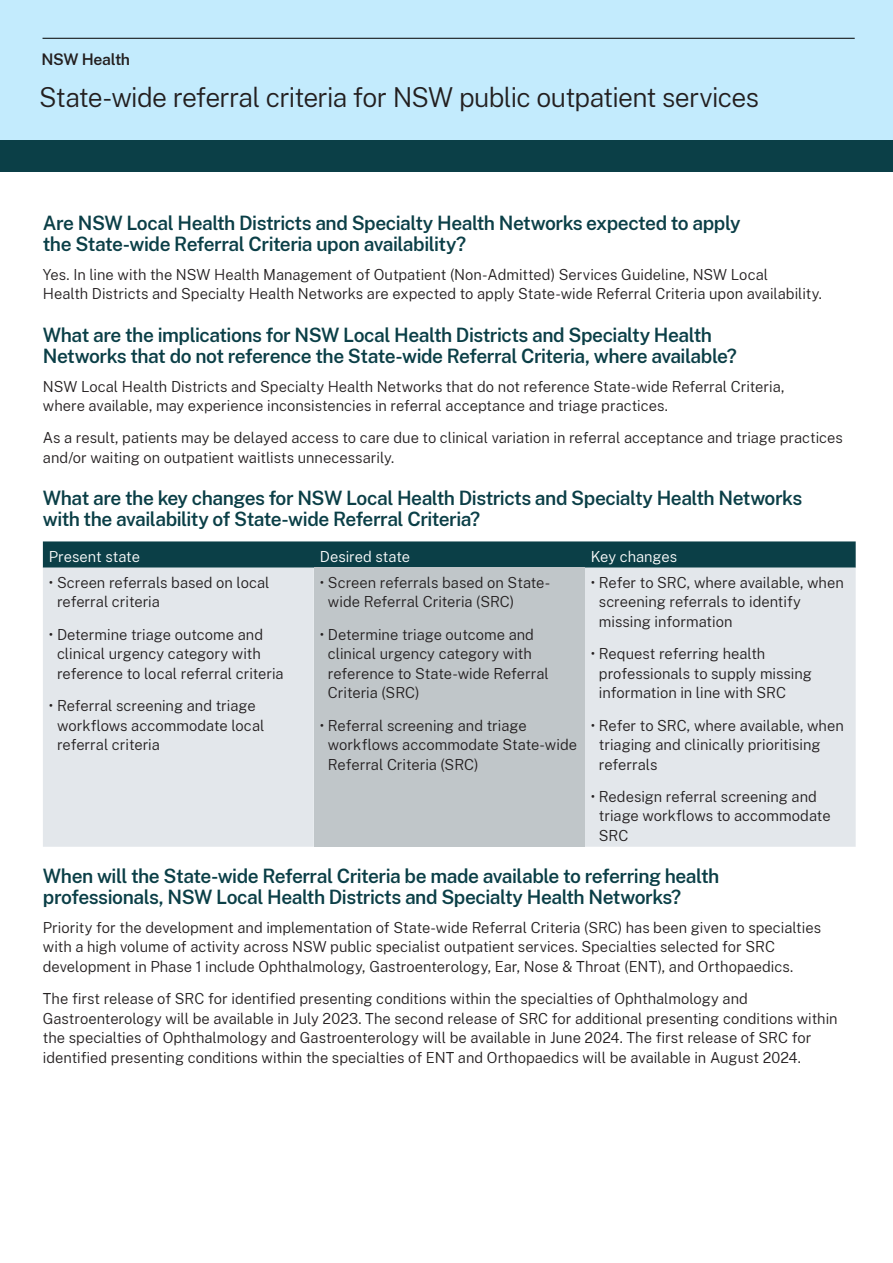
<style>
.page{position:relative;width:893px;height:1263px;background:#fff}
.page>*{position:absolute;margin:0;border:0;box-sizing:border-box;transform-origin:0 0}
.body{font:300 27px "Public Sans";letter-spacing:-.025em;color:#231f20}
._1_1_Heading_2{font:600 19.5px/21px "Public Sans";letter-spacing:-.025em;color:#0b3f47}
.Main_page_header{font:600 15.75px "Public Sans";letter-spacing:-.02em;color:#231f20}
._3_0_Body{font:300 15px/19.5px "Public Sans";color:#231f20}
._3_0_Body-2{font:300 15px "Public Sans";color:#fff}
</style>
<div class="page">
<div style="left:0;top:0;width:893px;height:171px;background:#0b3f47"></div>
<svg style="left:43px;top:541px;width:813px;height:27px;background:#14464d"></svg>
<div style="left:43px;top:568px;width:813px;height:279px;background:#e3e7eb"></div>
<div style="left:314px;top:568px;width:271px;height:279px;background:#c0c6c9"></div>
<div style="left:0;top:0;width:893px;height:139px;background:#c3ebfd"></div>
<hr style="left:43px;top:38px;width:812px;height:1px;background:#000">
<p class="Main_page_header" style="left:42px;top:48px;width:90px">NSW Health</p>
<p class="body" style="left:39px;top:78px;width:721px">State-wide referral criteria for NSW public outpatient services</p>
<p class="_1_1_Heading_2" style="left:43px;top:211px;width:699px">Are NSW Local Health Districts and Specialty Health Networks expected to apply the State-wide Referral Criteria upon availability?</p>
<p class="_3_0_Body" style="left:43px;top:264px;width:781px">Yes. In line with the NSW Health Management of Outpatient (Non-Admitted) Services Guideline, NSW Local<br>Health Districts and Specialty Health Networks are expected to apply State-wide Referral Criteria upon availability.</p>
<p class="_1_1_Heading_2" style="left:43px;top:323px;width:695px">What are the implications for NSW Local Health Districts and Specialty Health<br>Networks that do not reference the State-wide Referral Criteria, where available?</p>
<p class="_3_0_Body" style="left:43px;top:376px;width:743px">NSW Local Health Districts and Specialty Health Networks that do not reference State-wide Referral Criteria, where available, may experience inconsistencies in referral acceptance and triage practices.</p>
<p class="_3_0_Body" style="left:43px;top:427px;width:801px">As a result, patients may be delayed access to care due to clinical variation in referral acceptance and triage practices and/or waiting on outpatient waitlists unnecessarily.</p>
<p class="_1_1_Heading_2" style="left:43px;top:486px;width:761px">What are the key changes for NSW Local Health Districts and Specialty Health Networks with the availability of State-wide Referral Criteria?</p>
<p class="_3_0_Body-2" style="left:49px;top:546px;width:93px">Present state</p>
<p class="_3_0_Body-2" style="left:320px;top:546px;width:92px">Desired state</p>
<p class="_3_0_Body-2" style="left:591px;top:546px;width:88px">Key changes</p>
<p class="_3_0_Body" style="left:57px;top:572px;width:214px;text-indent:-8px">• Screen referrals based on local referral criteria</p>
<p class="_3_0_Body" style="left:57px;top:624px;width:228px;text-indent:-8px">• Determine triage outcome and clinical urgency category with reference to local referral criteria</p>
<p class="_3_0_Body" style="left:57px;top:695px;width:209px;text-indent:-8px">• Referral screening and triage workflows accommodate local referral criteria</p>
<p class="_3_0_Body" style="left:599px;top:572px;width:246px;text-indent:-8px">• Refer to SRC, where available, when screening referrals to identify missing information</p>
<p class="_3_0_Body" style="left:599px;top:643px;width:215px;text-indent:-8px">• Request referring health professionals to supply missing information in line with SRC</p>
<p class="_3_0_Body" style="left:599px;top:715px;width:246px;text-indent:-8px">• Refer to SRC, where available, when triaging and clinically prioritising referrals</p>
<p class="_3_0_Body" style="left:599px;top:786px;width:233px;text-indent:-8px">• Redesign referral screening and triage workflows to accommodate<br>SRC</p>
<p class="_1_1_Heading_2" style="left:43px;top:864px;width:678px">When will the State-wide Referral Criteria be made available to referring health professionals, NSW Local Health Districts and Specialty Health Networks?</p>
<p class="_3_0_Body" style="left:43px;top:917px;width:780px">Priority for the development and implementation of State-wide Referral Criteria (SRC) has been given to specialties with a high volume of activity across NSW public specialist outpatient services. Specialties selected for SRC development in Phase 1 include Ophthalmology, Gastroenterology, Ear, Nose &amp; Throat (ENT), and Orthopaedics.</p>
<p class="_3_0_Body" style="left:43px;top:988px;width:796px">The first release of SRC for identified presenting conditions within the specialties of Ophthalmology and Gastroenterology will be available in July 2023. The second release of SRC for additional presenting conditions within the specialties of Ophthalmology and Gastroenterology will be available in June 2024. The first release of SRC for identified presenting conditions within the specialties of ENT and Orthopaedics will be available in August 2024.</p>
<p class="_3_0_Body" style="left:328px;top:572px;width:224px;text-indent:-8px">• Screen referrals based on State&shy;wide Referral Criteria (SRC)</p>
<p class="_3_0_Body" style="left:328px;top:624px;width:222px;text-indent:-8px">• Determine triage outcome and clinical urgency category with reference to State-wide Referral<br>Criteria (SRC)</p>
<p class="_3_0_Body" style="left:328px;top:715px;width:251px;text-indent:-8px">• Referral screening and triage workflows accommodate State-wide<br>Referral Criteria (SRC)</p>
</div>
